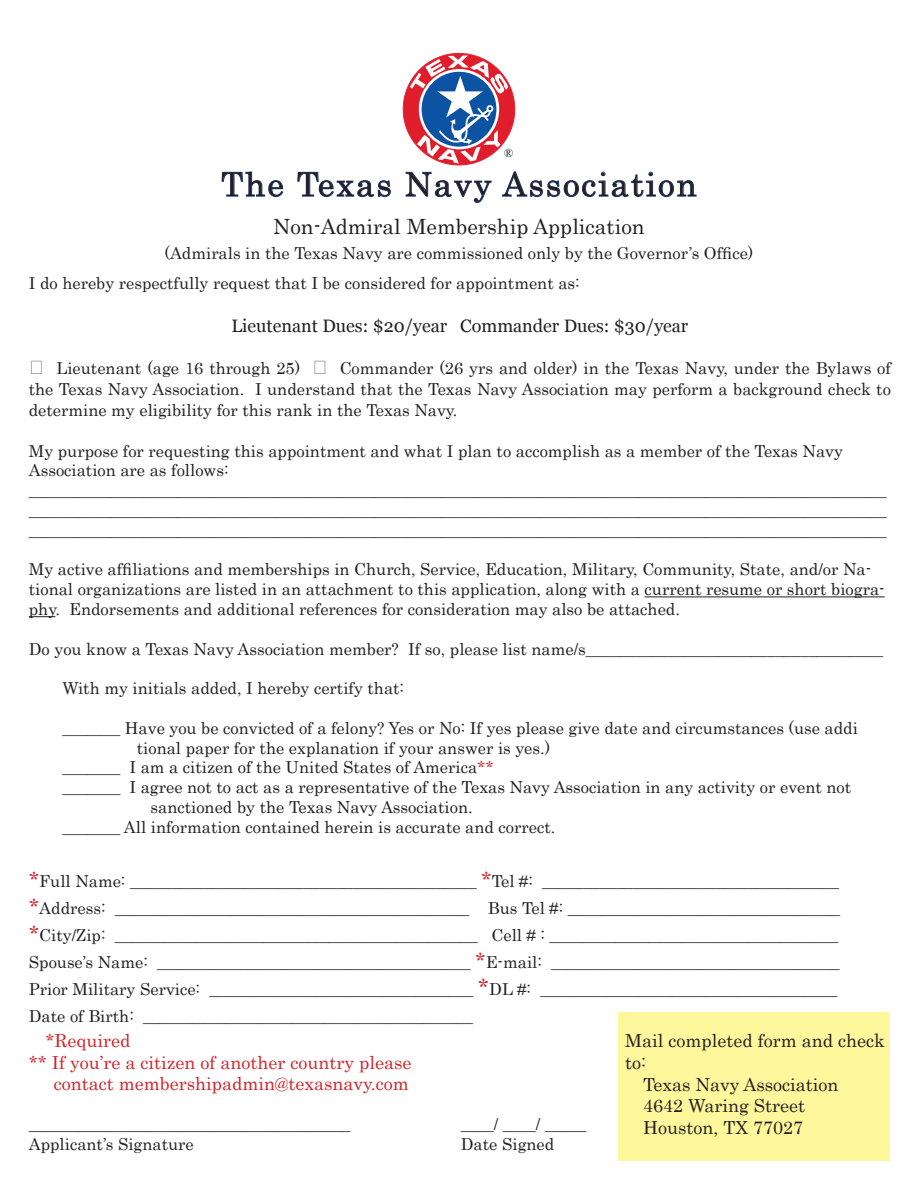
<style>
.page{position:relative;width:918px;height:1188px;background:#fff}
.page>*{position:absolute;margin:0;border:0;box-sizing:border-box;transform-origin:0 0}
.t1{font:33px "Century";letter-spacing:.06em;color:#231f20}
.t2{font:21px "Century";color:#231f20}
.t3{font:18px "Century";color:#d1232a}
.t4{font:18px/21.6px "Century";color:#231f20}
.t5{font:18px "Georgia";color:#231f20}
.t6{font:16.5px/19.8px "Century";color:#231f20}
.t7{font:12px "Times New Roman";color:#231f20}
.s1{font-size:21px}
.s2{color:#d1232a}
.s3{font-size:21px;color:#d1232a}
.s4{font-size:22.5px;color:#d1232a}
</style>
<div class="page">
<hr style="left:645px;top:596px;width:240px;height:1px;background:#231f20">
<svg style="left:29px;top:616px;width:26px;height:1px"></svg>
<svg style="left:221px;top:171px;width:63px;height:26px"></svg>
<svg style="left:297px;top:172px;width:94px;height:25px"></svg>
<svg style="left:405px;top:172px;width:87px;height:31px"></svg>
<svg style="left:502px;top:171px;width:195px;height:26px"></svg>
<div style="left:403px;top:53px;width:112px;height:112px;background:#e01d2b;border-radius:50%"></div>
<svg style="left:410px;top:55px;width:98px;height:109px"></svg>
<div style="left:618px;top:1012px;width:272px;height:149px;background:#fff79c"></div>
<p class="t7" style="left:504px;top:145px;width:11px">®</p>
<p class="t1" style="left:221px;top:157px;width:477px">The Texas Navy Association</p>
<p class="t2" style="left:273px;top:208px;width:373px">Non-Admiral Membership Application</p>
<p class="t6" style="left:165px;top:241px;width:590px">(Admirals in the Texas Navy are commissioned only by the Governor’s Office)</p>
<p class="t6" style="left:29px;top:272px;width:552px">I do hereby respectfully request that I be considered for appointment as:</p>
<p class="t5" style="left:231px;top:315px;width:458px">Lieutenant Dues: $20/year Commander Dues: $30/year</p>
<p class="t6" style="left:29px;top:356px;width:864px;line-height:21px;text-align:justify"><span class="s1">☐</span> Lieutenant (age 16 through 25) <span class="s1">☐</span> Commander (26 yrs and older) in the Texas Navy, under the Bylaws of the Texas Navy Association. I understand that the Texas Navy Association may perform a background check to determine my eligibility for this rank in the Texas Navy.</p>
<p class="t6" style="left:29px;top:439px;width:816px">My purpose for requesting this appointment and what I plan to accomplish as a member of the Texas Navy<br>Association are as follows:</p>
<p class="t6" style="left:29px;top:479px;width:859px;text-align:justify">________________________________________________________________________________________________________ ________________________________________________________________________________________________________ ________________________________________________________________________________________________________</p>
<p class="t6" style="left:29px;top:558px;width:857px">My active affiliations and memberships in Church, Service, Education, Military, Community, State, and/or Na&shy;tional organizations are listed in an attachment to this application, along with a current resume or short biogra&shy;phy. Endorsements and additional references for consideration may also be attached.</p>
<p class="t6" style="left:29px;top:637px;width:856px">Do you know a Texas Navy Association member? If so, please list name/s____________________________________</p>
<p class="t6" style="left:63px;top:677px;width:343px">With my initials added, I hereby certify that:</p>
<p class="t6" style="left:137px;top:717px;width:723px;text-indent:-74px">_______ Have you be convicted of a felony? Yes or No: If yes please give date and circumstances (use addi tional paper for the explanation if your answer is yes.)</p>
<p class="t6" style="left:63px;top:756px;width:433px">_______ I am a citizen of the United States of America<span class="s2">**</span></p>
<p class="t6" style="left:151px;top:776px;width:702px;text-indent:-88px">_______ I agree not to act as a representative of the Texas Navy Association in any activity or event not sanctioned by the Texas Navy Association.</p>
<p class="t6" style="left:63px;top:816px;width:494px">_______ All information contained herein is accurate and correct.</p>
<p class="t6" style="left:29px;top:870px;width:812px"><span class="s3">*</span>Full Name: __________________________________________ <span class="s3">*</span>Tel #: ____________________________________</p>
<p class="t6" style="left:29px;top:897px;width:813px"><span class="s3">*</span>Address: ___________________________________________ Bus Tel #: _________________________________</p>
<p class="t6" style="left:29px;top:924px;width:811px"><span class="s3">*</span>City/Zip: ____________________________________________ Cell # : ___________________________________</p>
<p class="t6" style="left:29px;top:951px;width:813px">Spouse’s Name: ______________________________________ <span class="s3">*</span>E-mail: ___________________________________</p>
<p class="t6" style="left:29px;top:978px;width:810px">Prior Military Service: ________________________________ <span class="s4">*</span>DL #: ____________________________________</p>
<p class="t6" style="left:29px;top:1005px;width:446px">Date of Birth: ________________________________________</p>
<p class="t3" style="left:45px;top:1025px;width:86px">*Required</p>
<p class="t3" style="left:29px;top:1047px;width:384px">** If you’re a citizen of another country please</p>
<p class="t3" style="left:54px;top:1069px;width:356px">contact membershipadmin@texasnavy.com</p>
<p class="t6" style="left:29px;top:1113px;width:323px">_______________________________________</p>
<p class="t4" style="left:625px;top:1029px;width:261px">Mail completed form and check to:</p>
<p class="t4" style="left:643px;top:1072px;width:197px">Texas Navy Association</p>
<p class="t4" style="left:643px;top:1093px;width:164px">4642 Waring Street</p>
<p class="t4" style="left:643px;top:1115px;width:162px">Houston, TX 77027</p>
<p class="t6" style="left:461px;top:1113px;width:127px">____/ ____/ _____</p>
<p class="t6" style="left:29px;top:1132px;width:167px">Applicant’s Signature</p>
<p class="t6" style="left:461px;top:1132px;width:95px">Date Signed</p>
</div>
